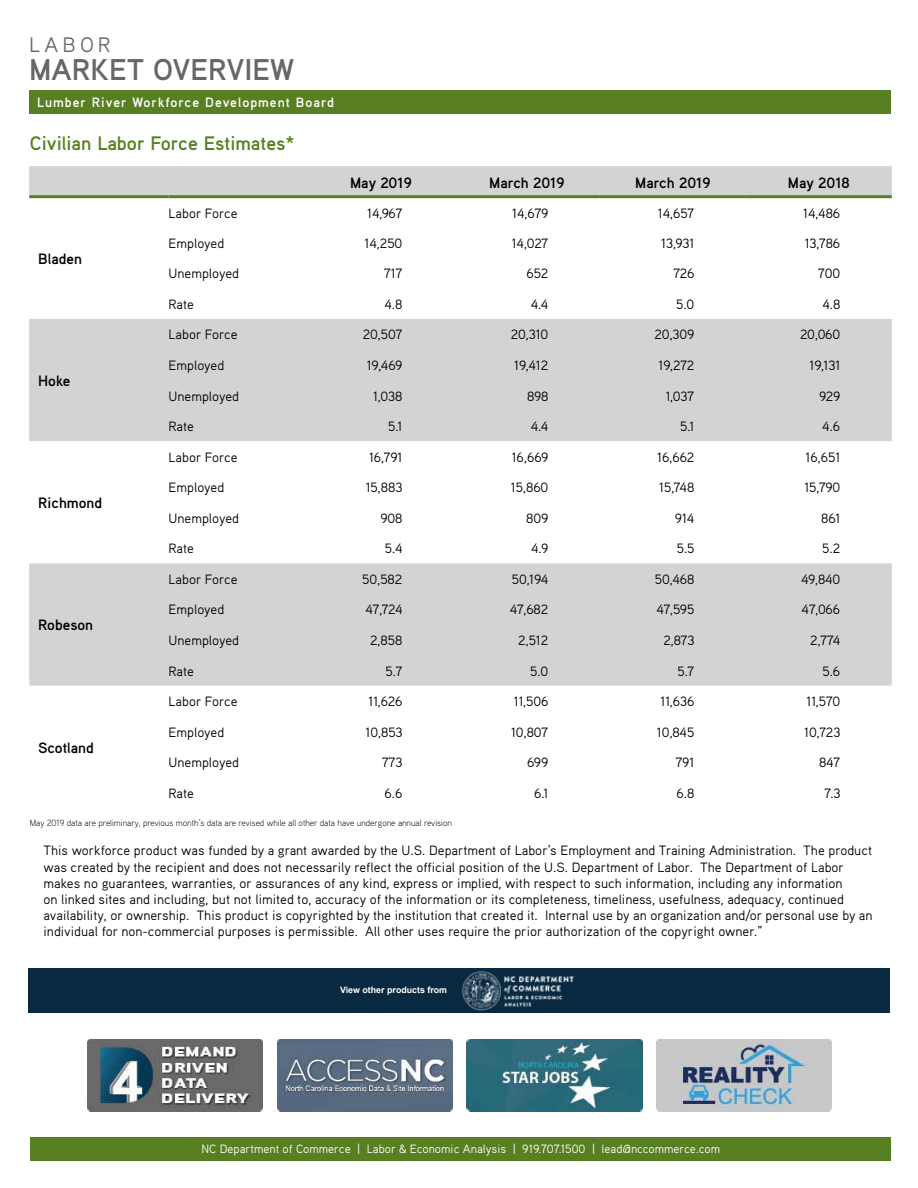
<style>
.page{position:relative;width:918px;height:1188px;background:#fff}
.page>*{position:absolute;margin:0;border:0;box-sizing:border-box;transform-origin:0 0}
.t1{font:700 30px "Aaux Pro OT";color:#666767}
.t2{font:21px "Aaux Pro OT";letter-spacing:.2em;color:#666767}
.t3{font:700 19.5px "Aaux Pro OT";color:#588023}
.t4{font:700 15px "Aaux Pro OT";color:#000}
.t5{font:13.5px/16.2px "Aaux Pro OT";color:#000}
.t6{font:700 13.5px "Aaux Pro OT";letter-spacing:.075em;color:#fff}
.t7{font:12px "Aaux Pro OT";color:#fff}
.t8{font:300 9px "Aaux Pro OT";color:#000}
.t9{font:700 8.85px "Arial";color:#fff}
</style>
<div class="page">
<div style="left:29px;top:91px;width:862px;height:23px;background:#588023"></div>
<svg style="left:29px;top:166px;width:863px;height:520px;fill:#d1d3d4"></svg>
<hr style="left:29px;top:195px;width:140px;height:3px;background:#588023">
<hr style="left:169px;top:195px;width:139px;height:3px;background:#588023">
<hr style="left:308px;top:195px;width:146px;height:3px;background:#588023">
<hr style="left:454px;top:195px;width:146px;height:3px;background:#588023">
<hr style="left:600px;top:195px;width:146px;height:3px;background:#588023">
<hr style="left:746px;top:195px;width:146px;height:3px;background:#588023">
<div style="left:31px;top:1138px;width:860px;height:23px;background:#588023"></div>
<img style="left:467px;top:1039px;width:175px;height:72px">
<img style="left:88px;top:1039px;width:175px;height:72px">
<img style="left:277px;top:1039px;width:176px;height:72px">
<img style="left:657px;top:1039px;width:175px;height:72px">
<div style="left:28px;top:968px;width:862px;height:45px;background:#082940"></div>
<img style="left:462px;top:971px;width:112px;height:40px">
<h2 class="t2" style="left:29px;top:31px;width:83px">LABOR</h2>
<h1 class="t1" style="left:29px;top:51px;width:267px">MARKET OVERVIEW</h1>
<p class="t6" style="left:37px;top:94px;width:298px">Lumber River Workforce Development Board</p>
<h3 class="t3" style="left:30px;top:131px;width:266px">Civilian Labor Force Estimates*</h3>
<p class="t4" style="left:350px;top:173px;width:63px">May 2019</p>
<p class="t4" style="left:489px;top:173px;width:77px">March 2019</p>
<p class="t4" style="left:635px;top:173px;width:77px">March 2019</p>
<p class="t4" style="left:788px;top:173px;width:63px">May 2018</p>
<p class="t4" style="left:38px;top:250px;width:45px">Bladen</p>
<p class="t4" style="left:38px;top:371px;width:34px">Hoke</p>
<p class="t4" style="left:38px;top:493px;width:65px">Richmond</p>
<p class="t4" style="left:38px;top:615px;width:56px">Robeson</p>
<p class="t4" style="left:38px;top:738px;width:57px">Scotland</p>
<p class="t5" style="left:169px;top:205px;width:70px">Labor Force</p>
<p class="t5" style="left:367px;top:205px;width:37px">14,967</p>
<p class="t5" style="left:512px;top:205px;width:38px">14,679</p>
<p class="t5" style="left:658px;top:205px;width:38px">14,657</p>
<p class="t5" style="left:803px;top:205px;width:39px">14,486</p>
<p class="t5" style="left:169px;top:235px;width:57px">Employed</p>
<p class="t5" style="left:365px;top:235px;width:39px">14,250</p>
<p class="t5" style="left:512px;top:235px;width:38px">14,027</p>
<p class="t5" style="left:661px;top:235px;width:35px">13,931</p>
<p class="t5" style="left:805px;top:235px;width:37px">13,786</p>
<p class="t5" style="left:169px;top:265px;width:72px">Unemployed</p>
<p class="t5" style="left:384px;top:265px;width:20px">717</p>
<p class="t5" style="left:527px;top:265px;width:23px">652</p>
<p class="t5" style="left:674px;top:265px;width:22px">726</p>
<p class="t5" style="left:818px;top:265px;width:24px">700</p>
<p class="t5" style="left:169px;top:296px;width:27px">Rate</p>
<p class="t5" style="left:385px;top:296px;width:19px">4.8</p>
<p class="t5" style="left:531px;top:296px;width:19px">4.4</p>
<p class="t5" style="left:676px;top:296px;width:20px">5.0</p>
<p class="t5" style="left:822px;top:296px;width:19px">4.8</p>
<p class="t5" style="left:169px;top:326px;width:70px">Labor Force</p>
<p class="t5" style="left:363px;top:326px;width:41px">20,507</p>
<p class="t5" style="left:511px;top:326px;width:39px">20,310</p>
<p class="t5" style="left:655px;top:326px;width:41px">20,309</p>
<p class="t5" style="left:800px;top:326px;width:42px">20,060</p>
<p class="t5" style="left:169px;top:357px;width:57px">Employed</p>
<p class="t5" style="left:367px;top:357px;width:37px">19,469</p>
<p class="t5" style="left:514px;top:357px;width:36px">19,412</p>
<p class="t5" style="left:659px;top:357px;width:37px">19,272</p>
<p class="t5" style="left:810px;top:357px;width:32px">19,131</p>
<p class="t5" style="left:169px;top:387px;width:72px">Unemployed</p>
<p class="t5" style="left:373px;top:387px;width:31px">1,038</p>
<p class="t5" style="left:527px;top:387px;width:23px">898</p>
<p class="t5" style="left:666px;top:387px;width:30px">1,037</p>
<p class="t5" style="left:819px;top:387px;width:23px">929</p>
<p class="t5" style="left:169px;top:418px;width:27px">Rate</p>
<p class="t5" style="left:388px;top:418px;width:16px">5.1</p>
<p class="t5" style="left:531px;top:418px;width:19px">4.4</p>
<p class="t5" style="left:680px;top:418px;width:16px">5.1</p>
<p class="t5" style="left:822px;top:418px;width:20px">4.6</p>
<p class="t5" style="left:169px;top:448px;width:70px">Labor Force</p>
<p class="t5" style="left:369px;top:448px;width:35px">16,791</p>
<p class="t5" style="left:512px;top:448px;width:38px">16,669</p>
<p class="t5" style="left:657px;top:448px;width:39px">16,662</p>
<p class="t5" style="left:806px;top:448px;width:36px">16,651</p>
<p class="t5" style="left:169px;top:479px;width:57px">Employed</p>
<p class="t5" style="left:366px;top:479px;width:38px">15,883</p>
<p class="t5" style="left:511px;top:479px;width:39px">15,860</p>
<p class="t5" style="left:659px;top:479px;width:37px">15,748</p>
<p class="t5" style="left:804px;top:479px;width:37px">15,790</p>
<p class="t5" style="left:169px;top:510px;width:72px">Unemployed</p>
<p class="t5" style="left:380px;top:510px;width:24px">908</p>
<p class="t5" style="left:526px;top:510px;width:24px">809</p>
<p class="t5" style="left:675px;top:510px;width:21px">914</p>
<p class="t5" style="left:821px;top:510px;width:21px">861</p>
<p class="t5" style="left:169px;top:540px;width:27px">Rate</p>
<p class="t5" style="left:385px;top:540px;width:19px">5.4</p>
<p class="t5" style="left:531px;top:540px;width:19px">4.9</p>
<p class="t5" style="left:677px;top:540px;width:19px">5.5</p>
<p class="t5" style="left:822px;top:540px;width:20px">5.2</p>
<p class="t5" style="left:169px;top:571px;width:70px">Labor Force</p>
<p class="t5" style="left:362px;top:571px;width:42px">50,582</p>
<p class="t5" style="left:512px;top:571px;width:38px">50,194</p>
<p class="t5" style="left:655px;top:571px;width:41px">50,468</p>
<p class="t5" style="left:801px;top:571px;width:41px">49,840</p>
<p class="t5" style="left:169px;top:601px;width:57px">Employed</p>
<p class="t5" style="left:366px;top:601px;width:38px">47,724</p>
<p class="t5" style="left:510px;top:601px;width:40px">47,682</p>
<p class="t5" style="left:656px;top:601px;width:39px">47,595</p>
<p class="t5" style="left:802px;top:601px;width:40px">47,066</p>
<p class="t5" style="left:169px;top:632px;width:72px">Unemployed</p>
<p class="t5" style="left:370px;top:632px;width:34px">2,858</p>
<p class="t5" style="left:518px;top:632px;width:32px">2,512</p>
<p class="t5" style="left:663px;top:632px;width:33px">2,873</p>
<p class="t5" style="left:810px;top:632px;width:32px">2,774</p>
<p class="t5" style="left:169px;top:662px;width:27px">Rate</p>
<p class="t5" style="left:385px;top:662px;width:18px">5.7</p>
<p class="t5" style="left:530px;top:662px;width:20px">5.0</p>
<p class="t5" style="left:677px;top:662px;width:18px">5.7</p>
<p class="t5" style="left:823px;top:662px;width:19px">5.6</p>
<p class="t5" style="left:169px;top:693px;width:70px">Labor Force</p>
<p class="t5" style="left:368px;top:693px;width:35px">11,626</p>
<p class="t5" style="left:514px;top:693px;width:36px">11,506</p>
<p class="t5" style="left:661px;top:693px;width:35px">11,636</p>
<p class="t5" style="left:807px;top:693px;width:35px">11,570</p>
<p class="t5" style="left:169px;top:723px;width:57px">Employed</p>
<p class="t5" style="left:366px;top:723px;width:38px">10,853</p>
<p class="t5" style="left:511px;top:723px;width:39px">10,807</p>
<p class="t5" style="left:657px;top:723px;width:39px">10,845</p>
<p class="t5" style="left:804px;top:723px;width:38px">10,723</p>
<p class="t5" style="left:169px;top:754px;width:72px">Unemployed</p>
<p class="t5" style="left:382px;top:754px;width:22px">773</p>
<p class="t5" style="left:527px;top:754px;width:23px">699</p>
<p class="t5" style="left:676px;top:754px;width:20px">791</p>
<p class="t5" style="left:819px;top:754px;width:23px">847</p>
<p class="t5" style="left:169px;top:785px;width:27px">Rate</p>
<p class="t5" style="left:385px;top:785px;width:19px">6.6</p>
<p class="t5" style="left:534px;top:785px;width:16px">6.1</p>
<p class="t5" style="left:677px;top:785px;width:19px">6.8</p>
<p class="t5" style="left:825px;top:785px;width:17px">7.3</p>
<p class="t8" style="left:30px;top:817px;width:424px">May 2019 data are preliminary, previous month’s data are revised while all other data have undergone annual revision</p>
<p class="t5" style="left:44px;top:842px;width:831px">This workforce product was funded by a grant awarded by the U.S. Department of Labor’s Employment and Training Administration. The product was created by the recipient and does not necessarily reflect the official position of the U.S. Department of Labor. The Department of Labor makes no guarantees, warranties, or assurances of any kind, express or implied, with respect to such information, including any information<br>on linked sites and including, but not limited to, accuracy of the information or its completeness, timeliness, usefulness, adequacy, continued availability, or ownership. This product is copyrighted by the institution that created it. Internal use by an organization and/or personal use by an individual for non-commercial purposes is permissible. All other uses require the prior authorization of the copyright owner.”</p>
<p class="t9" style="left:340px;top:984px;width:109px">View other products from</p>
<p class="t7" style="left:201px;top:1141px;width:520px">NC Department of Commerce | Labor &amp; Economic Analysis | 919.707.1500 | lead@nccommerce.com</p>
</div>
